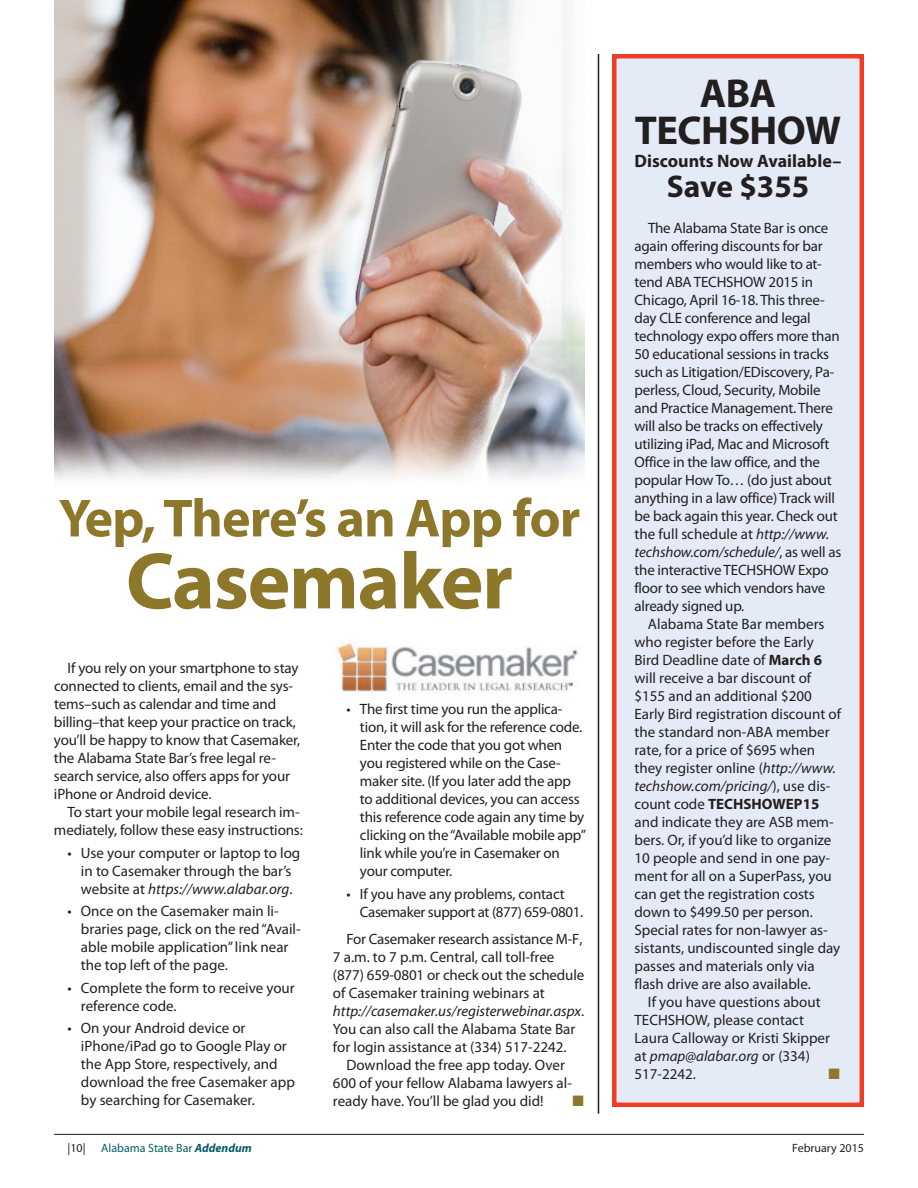
<style>
.page{position:relative;width:918px;height:1188px;background:#fff}
.page>*{position:absolute;margin:0;border:0;box-sizing:border-box;transform-origin:0 0}
.t1{font:700 81px "Myriad Pro";letter-spacing:-.015em;color:#8c772b}
.t2{font:700 54px "Myriad Pro";letter-spacing:-.015em;color:#8c772b}
.t3{font:700 40.5px/37.5px "Myriad Pro";letter-spacing:-.015em;color:#231f20;text-align:center}
.t4{font:700 31.5px "Myriad Pro";color:#231f20}
.t5{font:700 18px "Myriad Pro";color:#231f20}
.t6{font:15px/18px "Myriad Pro";letter-spacing:-.01em;color:#231f20}
.t7{font:15px "Zapf Dingbats";color:#8c772b}
.t8{font:12px "Myriad Pro";color:#055b66}
.t9{font:12px "Myriad Pro";color:#231f20}
.s1{font-style:italic}
.s2{font-weight:700}
.s3{font-weight:700;font-style:italic}
</style>
<div class="page">
<hr style="left:54px;top:1134px;width:810px;height:1px;background:#231f20">
<div style="left:616px;top:58px;width:244px;height:1044px;background:#e4ebf6"></div>
<div style="left:612px;top:54px;width:252px;height:1053px;border:4px solid #ef3c25"></div>
<hr style="left:598px;top:54px;width:1px;height:1060px;background:#231f20">
<img style="left:54px;top:0;width:531px;height:479px">
<img style="left:337px;top:642px;width:241px;height:51px">
<h2 class="t2" style="left:59px;top:498px;width:523px">Yep,There’s an App for</h2>
<h1 class="t1" style="left:126px;top:551px;width:389px">Casemaker</h1>
<p class="t6" style="left:54px;top:660px;width:248px;text-indent:14px">If you rely on your smartphone to stay connected to clients, email and the sys&shy;tems–such as calendar and time and billing–that keep your practice on track, you’ll be happy to know that Casemaker, the Alabama State Bar’s free legal re&shy;search service, also offers apps for your iPhone or Android device.</p>
<p class="t6" style="left:54px;top:804px;width:250px;text-align:right">To start your mobile legal research im&shy;mediately, follow these easy instructions:</p>
<p class="t6" style="left:67px;top:845px;width:234px;text-align:center">• Use your computer or laptop to log in to Casemaker through the bar’s website at <span class="s1">https://www.alabar.org</span>.</p>
<p class="t6" style="left:81px;top:903px;width:221px;text-indent:-14px">• Once on the Casemaker main li&shy;braries page, click on the red“Avail&shy;able mobile application”link near the top left of the page.</p>
<p class="t6" style="left:81px;top:980px;width:215px;text-indent:-14px">• Complete the form to receive your reference code.</p>
<p class="t6" style="left:81px;top:1020px;width:215px;text-indent:-14px">• On your Android device or iPhone/iPad go to Google Play or the App Store, respectively, and download the free Casemaker app by searching for Casemaker.</p>
<p class="t6" style="left:360px;top:701px;width:228px;text-indent:-14px">• The first time you run the applica&shy;tion, it will ask for the reference code.<br>Enter the code that you got when you registered while on the Case&shy;maker site. (If you later add the app to additional devices, you can access this reference code again any time by clicking on the“Available mobile app” link while you’re in Casemaker on your computer.</p>
<p class="t6" style="left:360px;top:886px;width:225px;text-indent:-13px">• If you have any problems, contact<br>Casemaker support at (877) 659-0801.</p>
<p class="t6" style="left:333px;top:931px;width:253px;text-indent:14px">For Casemaker research assistance M-F, 7 a.m. to 7 p.m. Central, call toll-free (877) 659-0801 or check out the schedule of Casemaker training webinars at <span class="s1">http://casemaker.us/registerwebinar.aspx</span>.<br>You can also call the Alabama State Bar for login assistance at (334) 517-2242.</p>
<p class="t6" style="left:333px;top:1057px;width:240px;text-indent:14px">Download the free app today. Over<br>600 of your fellow Alabama lawyers al&shy;ready have. You’ll be glad you did!</p>
<p class="t7" style="left:572px;top:1092px;width:13px">■</p>
<h3 class="t3" style="left:635px;top:78px;width:208px">ABA<br>TECHSHOW</h3>
<p class="t5" style="left:635px;top:154px;width:208px">Discounts Now Available–</p>
<h3 class="t4" style="left:667px;top:174px;width:144px">Save $355</h3>
<p class="t6" style="left:634px;top:220px;width:208px;text-indent:14px">The Alabama State Bar is once again offering discounts for bar members who would like to at&shy;tend ABA TECHSHOW 2015 in<br>Chicago, April 16-18. This three&shy;day CLE conference and legal technology expo offers more than<br>50 educational sessions in tracks such as Litigation/EDiscovery, Pa&shy;perless, Cloud, Security, Mobile and Practice Management. There will also be tracks on effectively utilizing iPad, Mac and Microsoft<br>Office in the law office, and the popular How To… (do just about anything in a law office) Track will be back again this year. Check out the full schedule at <span class="s1">http://www. techshow.com/schedule/</span>, as well as the interactive TECHSHOW Expo floor to see which vendors have already signed up.</p>
<p class="t6" style="left:634px;top:616px;width:208px;text-indent:14px">Alabama State Bar members who register before the Early<br>Bird Deadline date of <span class="s2">March 6 </span>will receive a bar discount of $155 and an additional $200<br>Early Bird registration discount of the standard non-ABA member rate, for a price of $695 when they register online (<span class="s1">http://www. techshow.com/pricing/</span>), use dis&shy;count code <span class="s2">TECHSHOWEP15 </span>and indicate they are ASB mem&shy;bers. Or, if you’d like to organize<br>10 people and send in one pay&shy;ment for all on a SuperPass, you can get the registration costs down to $499.50 per person.<br>Special rates for non-lawyer as&shy;sistants, undiscounted single day passes and materials only via flash drive are also available.</p>
<p class="t6" style="left:634px;top:994px;width:197px;text-indent:14px">If you have questions about<br>TECHSHOW, please contact<br>Laura Calloway or Kristi Skipper at <span class="s1">pmap@alabar.org</span> or (334)<br>517-2242.</p>
<p class="t7" style="left:829px;top:1065px;width:13px">■</p>
<p class="t9" style="left:68px;top:1143px;width:20px">|10|</p>
<p class="t8" style="left:101px;top:1143px;width:152px">Alabama State Bar <span class="s3">Addendum</span></p>
<p class="t9" style="left:792px;top:1143px;width:73px">February 2015</p>
</div>
